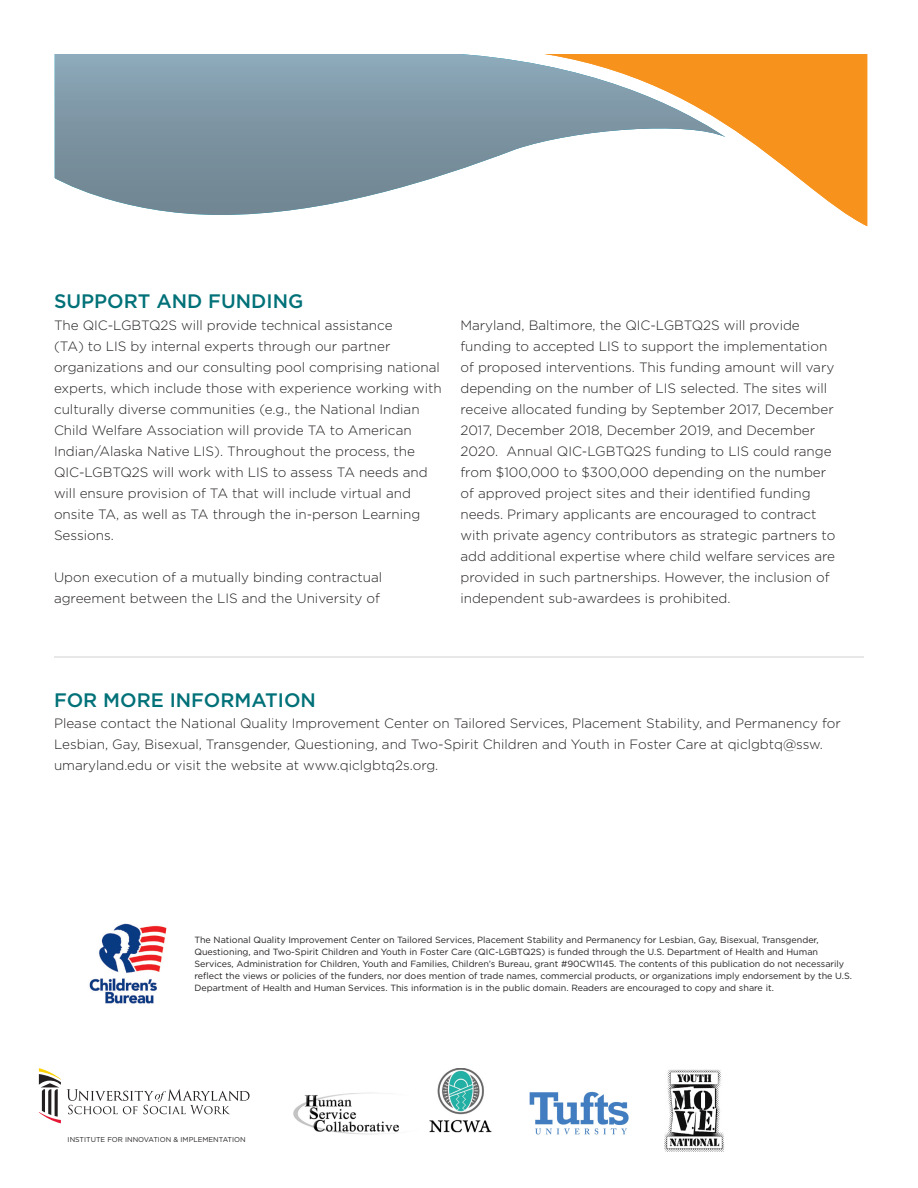
<style>
.page{position:relative;width:918px;height:1188px;background:#fff}
.page>*{position:absolute;margin:0;border:0;box-sizing:border-box;transform-origin:0 0}
.t1{font:500 19.5px "Gotham";color:#007178}
.t2{font:300 13.5px/21px "Gotham";color:#231f20}
.t3{font:9px/12px "Gotham";color:#231f20}
.t4{font:7.05px "Gotham";color:#231f20}
</style>
<div class="page">
<svg style="left:726px;top:54px;width:141px;height:172px;fill:#f7931d"></svg>
<svg style="left:55px;top:54px;width:671px;height:161px"></svg>
<hr style="left:54px;top:657px;width:810px;height:1px;background:#d1d2d4">
<svg style="left:67px;top:1089px;width:183px;height:25px"></svg>
<svg style="left:39px;top:1068px;width:22px;height:55px"></svg>
<img style="left:293px;top:1092px;width:106px;height:43px">
<img style="left:429px;top:1068px;width:63px;height:64px">
<img style="left:529px;top:1091px;width:100px;height:44px">
<img style="left:664px;top:1069px;width:61px;height:82px">
<img style="left:89px;top:923px;width:78px;height:81px">
<p class="t1" style="left:54px;top:289px;width:251px">SUPPORT AND FUNDING</p>
<p class="t2" style="left:54px;top:315px;width:389px">The QIC-LGBTQ2S will provide technical assistance<br>(TA) to LIS by internal experts through our partner organizations and our consulting pool comprising national experts, which include those with experience working with culturally diverse communities (e.g., the National Indian Child Welfare Association will provide TA to American Indian/Alaska Native LIS). Throughout the process, the QIC-LGBTQ2S will work with LIS to assess TA needs and will ensure provision of TA that will include virtual and onsite TA, as well as TA through the in-person Learning Sessions.</p>
<p class="t2" style="left:54px;top:567px;width:330px">Upon execution of a mutually binding contractual agreement between the LIS and the University of</p>
<p class="t2" style="left:460px;top:315px;width:376px">Maryland, Baltimore, the QIC-LGBTQ2S will provide funding to accepted LIS to support the implementation of proposed interventions. This funding amount will vary depending on the number of LIS selected. The sites will receive allocated funding by September 2017, December 2017, December 2018, December 2019, and December 2020. Annual QIC-LGBTQ2S funding to LIS could range from $100,000 to $300,000 depending on the number of approved project sites and their identified funding needs. Primary applicants are encouraged to contract with private agency contributors as strategic partners to add additional expertise where child welfare services are provided in such partnerships. However, the inclusion of independent sub-awardees is prohibited.</p>
<p class="t1" style="left:54px;top:687px;width:264px">FOR MORE INFORMATION</p>
<p class="t2" style="left:54px;top:712px;width:788px">Please contact the National Quality Improvement Center on Tailored Services, Placement Stability, and Permanency for<br>Lesbian, Gay, Bisexual, Transgender, Questioning, and Two-Spirit Children and Youth in Foster Care at qiclgbtq@ssw. umaryland.edu or visit the website at www.qiclgbtq2s.org.</p>
<p class="t3" style="left:194px;top:934px;width:659px">The National Quality Improvement Center on Tailored Services, Placement Stability and Permanency for Lesbian, Gay, Bisexual, Transgender, Questioning, and Two-Spirit Children and Youth in Foster Care (QIC-LGBTQ2S) is funded through the U.S. Department of Health and Human Services, Administration for Children, Youth and Families, Children’s Bureau, grant #90CW1145. The contents of this publication do not necessarily reflect the views or policies of the funders, nor does mention of trade names, commercial products, or organizations imply endorsement by the U.S.<br>Department of Health and Human Services. This information is in the public domain. Readers are encouraged to copy and share it.</p>
<p class="t4" style="left:68px;top:1135px;width:180px">INSTITUTE FOR INNOVATION &amp; IMPLEMENTATION</p>
</div>
